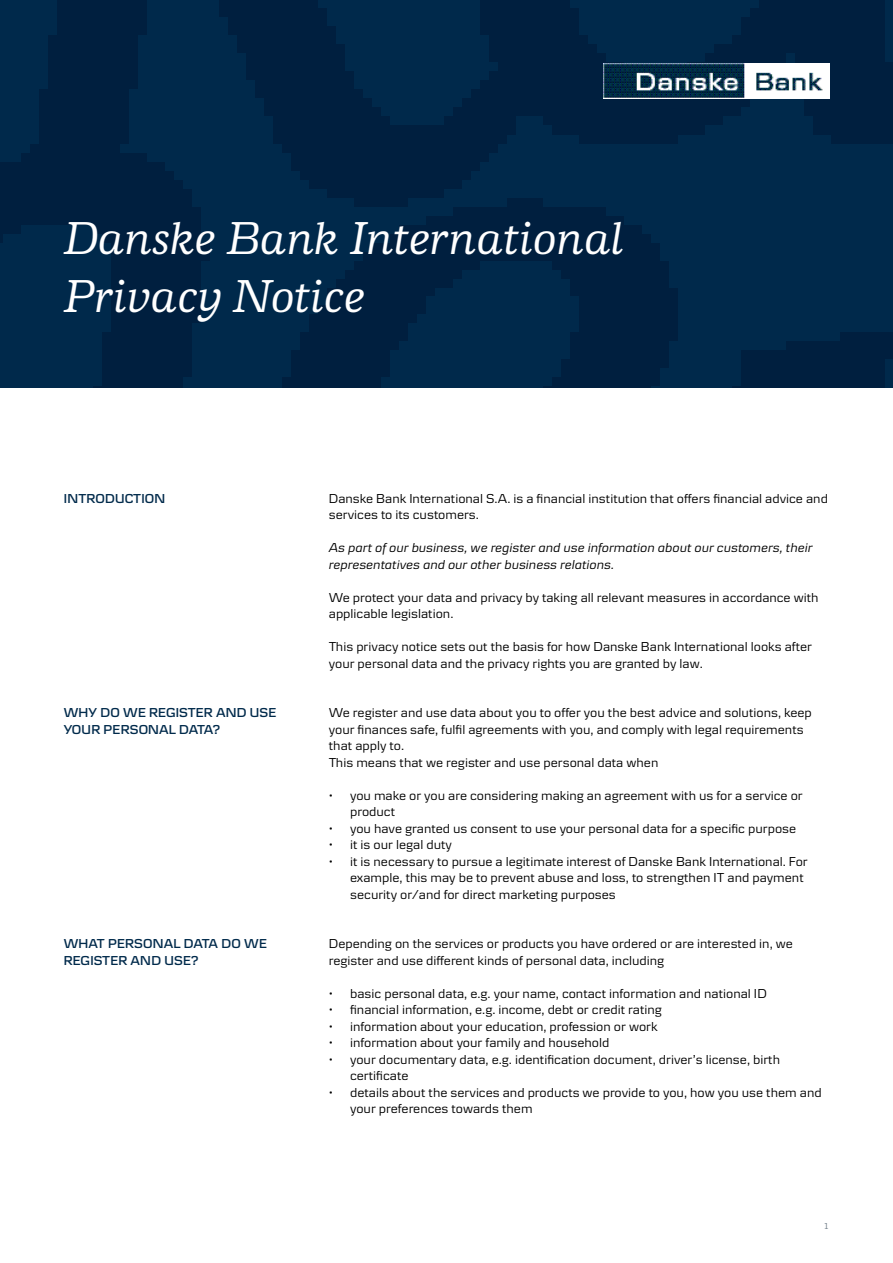
<style>
.page{position:relative;width:893px;height:1263px;background:#fff}
.page>*{position:absolute;margin:0;border:0;box-sizing:border-box;transform-origin:0 0}
.t1{font:italic 500 48px/57.6px "Danske Human";color:#fff}
.t2{font:13.5px/16.5px "Danske Textv 2";color:#000}
.t3{font:italic 13.5px/16.5px "Danske Textv 2";color:#000}
.t4{font:600 13.5px/16.5px "Danske Textv 2";letter-spacing:.01em;color:#002a4b}
.t5{font:9px "Danske Text";color:#6f7c87}
</style>
<div class="page">
<img style="left:0;top:0;width:893px;height:387px">
<img style="left:604px;top:64px;width:225px;height:34px">
<h1 class="t1" style="left:64px;top:210px;width:562px">Danske Bank International<br>Privacy Notice</h1>
<p class="t4" style="left:64px;top:490px;width:103px">INTRODUCTION</p>
<p class="t4" style="left:64px;top:704px;width:214px">WHY DO WE REGISTER AND USE<br>YOUR PERSONAL DATA?</p>
<p class="t4" style="left:64px;top:935px;width:205px">WHAT PERSONAL DATA DO WE<br>REGISTER AND USE?</p>
<p class="t2" style="left:329px;top:490px;width:501px">Danske Bank International S.A. is a financial institution that offers financial advice and services to its customers.</p>
<p class="t3" style="left:329px;top:539px;width:485px">As part of our business, we register and use information about our customers, their representatives and our other business relations.</p>
<p class="t2" style="left:329px;top:589px;width:491px">We protect your data and privacy by taking all relevant measures in accordance with applicable legislation.</p>
<p class="t2" style="left:329px;top:638px;width:485px">This privacy notice sets out the basis for how Danske Bank International looks after your personal data and the privacy rights you are granted by law.</p>
<p class="t2" style="left:329px;top:704px;width:485px">We register and use data about you to offer you the best advice and solutions, keep your finances safe, fulfil agreements with you, and comply with legal requirements that apply to.<br>This means that we register and use personal data when</p>
<p class="t2" style="left:350px;top:787px;width:454px;text-indent:-21px">• you make or you are considering making an agreement with us for a service or product</p>
<p class="t2" style="left:329px;top:820px;width:469px">• you have granted us consent to use your personal data for a specific purpose</p>
<p class="t2" style="left:329px;top:836px;width:125px">• it is our legal duty</p>
<p class="t2" style="left:350px;top:853px;width:459px;text-indent:-21px">• it is necessary to pursue a legitimate interest of Danske Bank International. For example, this may be to prevent abuse and loss, to strengthen IT and payment security or/and for direct marketing purposes</p>
<p class="t2" style="left:329px;top:935px;width:466px">Depending on the services or products you have ordered or are interested in, we register and use different kinds of personal data, including</p>
<p class="t2" style="left:329px;top:985px;width:440px">• basic personal data, e.g. your name, contact information and national ID</p>
<p class="t2" style="left:329px;top:1001px;width:335px">• financial information, e.g. income, debt or credit rating</p>
<p class="t2" style="left:329px;top:1018px;width:330px">• information about your education, profession or work</p>
<p class="t2" style="left:329px;top:1034px;width:282px">• information about your family and household</p>
<p class="t2" style="left:350px;top:1051px;width:432px;text-indent:-21px">• your documentary data, e.g. identification document, driver’s license, birth certificate</p>
<p class="t2" style="left:350px;top:1084px;width:473px;text-indent:-21px">• details about the services and products we provide to you, how you use them and your preferences towards them</p>
<p class="t5" style="left:823px;top:1221px;width:7px">1</p>
</div>
